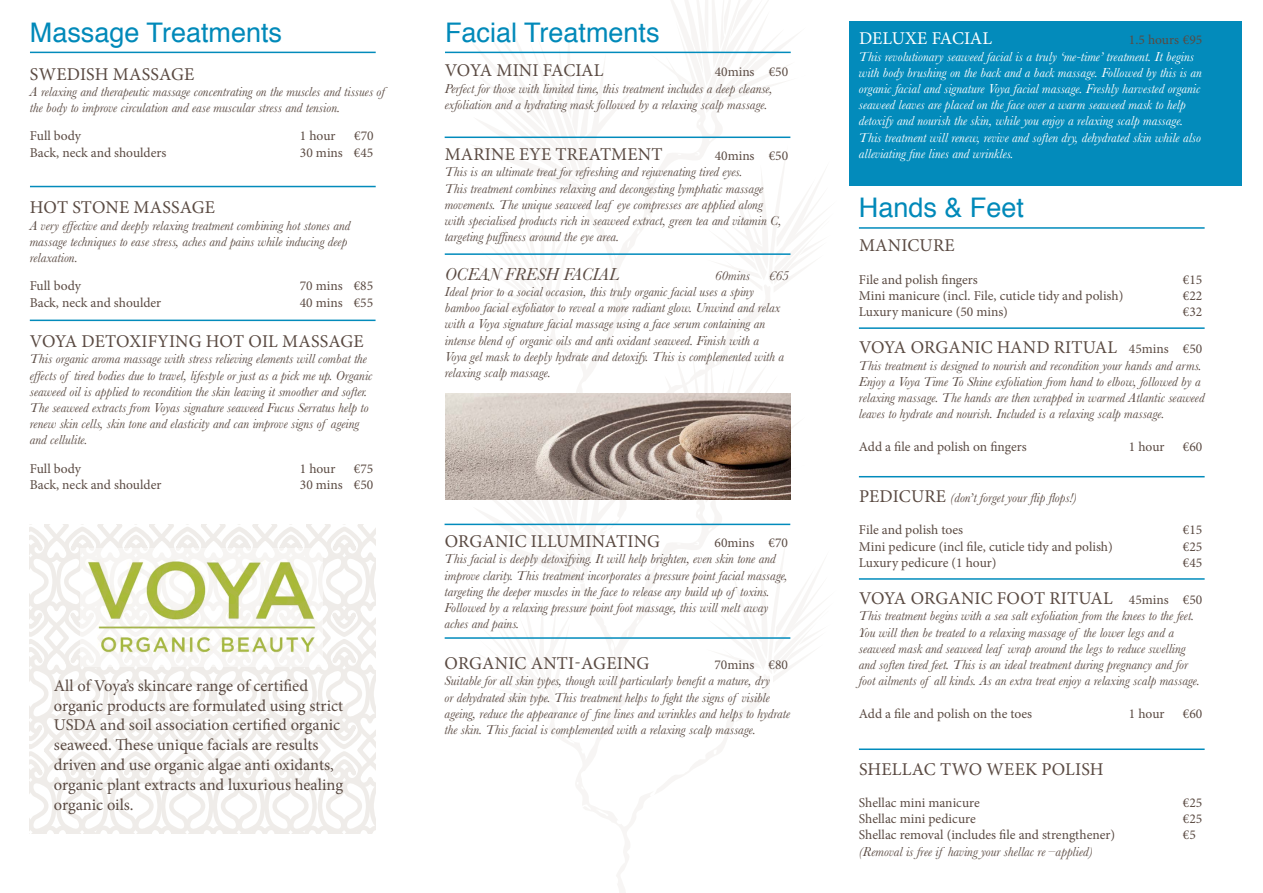
<style>
.page{position:relative;width:1263px;height:893px;background:#fff}
.page>*{position:absolute;margin:0;border:0;box-sizing:border-box;transform-origin:0 0}
.t1{font:27px "Helvetica";color:#0189b9}
.t2{font:18px "Minion Pro";letter-spacing:.01em;color:#5a4a42}
.t3{font:italic 18px "Baskerville";color:#5a4a42}
.t4{font:18px "Minion Pro";letter-spacing:-.02em;color:#5a4a42}
.t5{font:18px "Minion Pro";letter-spacing:.005em;color:#fff}
.t6{font:16.5px/19.8px "Minion Pro";color:#5a4a42}
.t7{font:italic 13.5px/16.2px "Baskerville";color:#5a4a42}
.t8{font:13.5px "Minion Pro";color:#5a4a42}
.t9{font:italic 13.5px/16.2px "Baskerville";color:#fff}
.s1{font-size:13.5px}
.s2{font-family:"Minion Pro";font-style:normal;font-size:18px}
</style>
<div class="page">
<svg style="left:724px;top:549px;width:100px;height:197px"></svg>
<svg style="left:549px;top:526px;width:175px;height:367px"></svg>
<svg style="left:482px;top:591px;width:93px;height:114px"></svg>
<svg style="left:648px;top:0;width:148px;height:108px"></svg>
<svg style="left:724px;top:157px;width:101px;height:272px"></svg>
<svg style="left:549px;top:108px;width:175px;height:418px"></svg>
<svg style="left:482px;top:202px;width:93px;height:113px"></svg>
<svg style="left:470px;top:29px;width:165px;height:165px"></svg>
<svg style="left:469px;top:500px;width:166px;height:84px"></svg>
<div style="left:849px;top:21px;width:393px;height:165px;background:#038bbb"></div>
<hr style="left:30px;top:52px;width:346px;height:1px;background:#038bbb">
<hr style="left:30px;top:186px;width:346px;height:1px;background:#038bbb">
<hr style="left:30px;top:320px;width:346px;height:1px;background:#038bbb">
<hr style="left:445px;top:52px;width:346px;height:1px;background:#018bbc">
<hr style="left:859px;top:227px;width:345px;height:2px;background:#018bbc">
<hr style="left:445px;top:137px;width:345px;height:1px;background:#018bbc">
<hr style="left:445px;top:253px;width:345px;height:2px;background:#018bbc">
<hr style="left:445px;top:524px;width:345px;height:1px;background:#018bbc">
<hr style="left:445px;top:637px;width:345px;height:2px;background:#018bbc">
<svg style="left:30px;top:524px;width:345px;height:309px"></svg>
<hr style="left:859px;top:327px;width:345px;height:2px;background:#018bbc">
<hr style="left:859px;top:476px;width:345px;height:1px;background:#018bbc">
<hr style="left:859px;top:578px;width:345px;height:2px;background:#018bbc">
<hr style="left:859px;top:748px;width:345px;height:2px;background:#018bbc">
<img style="left:81px;top:548px;width:241px;height:118px">
<img style="left:445px;top:393px;width:346px;height:107px">
<h1 class="t1" style="left:30px;top:11px;width:254px">Massage Treatments</h1>
<h2 class="t2" style="left:30px;top:62px;width:166px">SWEDISH MASSAGE</h2>
<p class="t7" style="left:30px;top:83px;width:357px">A relaxing and therapeutic massage concentrating on the muscles and tissues of the body to improve circulation and ease muscular stress and tension.</p>
<p class="t8" style="left:30px;top:127px;width:53px">Full body</p>
<p class="t8" style="left:300px;top:127px;width:37px">1 hour</p>
<p class="t8" style="left:354px;top:127px;width:21px">€70</p>
<p class="t8" style="left:30px;top:143px;width:138px">Back, neck and shoulders</p>
<p class="t8" style="left:300px;top:143px;width:75px">30 mins €45</p>
<h2 class="t2" style="left:30px;top:196px;width:187px">HOT STONE MASSAGE</h2>
<p class="t7" style="left:30px;top:217px;width:322px">A very effective and deeply relaxing treatment combining hot stones and massage techniques to ease stress, aches and pains while inducing deep relaxation.</p>
<p class="t8" style="left:30px;top:277px;width:53px">Full body</p>
<p class="t8" style="left:300px;top:277px;width:75px">70 mins €85</p>
<p class="t8" style="left:30px;top:293px;width:133px">Back, neck and shoulder</p>
<p class="t8" style="left:300px;top:293px;width:75px">40 mins €55</p>
<h2 class="t2" style="left:30px;top:329px;width:335px">VOYA DETOXIFYING HOT OIL MASSAGE</h2>
<p class="t7" style="left:30px;top:351px;width:344px">This organic aroma massage with stress relieving elements will combat the effects of tired bodies due to travel, lifestyle or just as a pick me up. Organic seaweed oil is applied to recondition the skin leaving it smoother and softer.<br>The seaweed extracts from Voyas signature seaweed Fucus Serratus help to renew skin cells, skin tone and elasticity and can improve signs of ageing and cellulite.</p>
<p class="t8" style="left:30px;top:459px;width:53px">Full body</p>
<p class="t8" style="left:300px;top:459px;width:37px">1 hour</p>
<p class="t8" style="left:354px;top:459px;width:21px">€75</p>
<p class="t8" style="left:30px;top:476px;width:133px">Back, neck and shoulder</p>
<p class="t8" style="left:300px;top:476px;width:75px">30 mins €50</p>
<p class="t6" style="left:54px;top:676px;width:291px">All of Voya’s skincare range of certified organic products are formulated using strict USDA and soil association certified organic seaweed. These unique facials are results driven and use organic algae anti oxidants, organic plant extracts and luxurious healing organic oils.</p>
<h1 class="t1" style="left:445px;top:11px;width:216px">Facial Treatments</h1>
<h2 class="t4" style="left:445px;top:59px;width:160px">VOYA MINI FACIAL</h2>
<p class="t8" style="left:715px;top:63px;width:75px">40mins €50</p>
<p class="t7" style="left:445px;top:80px;width:330px">Perfect for those with limited time, this treatment includes a deep cleanse, exfoliation and a hydrating mask followed by a relaxing scalp massage.</p>
<h2 class="t2" style="left:445px;top:142px;width:219px">MARINE EYE TREATMENT</h2>
<p class="t8" style="left:715px;top:147px;width:75px">40mins €50</p>
<p class="t7" style="left:445px;top:164px;width:338px">This is an ultimate treat for refreshing and rejuvenating tired eyes.<br>This treatment combines relaxing and decongesting lymphatic massage movements. The unique seaweed leaf eye compresses are applied along with specialised products rich in seaweed extract, green tea and vitamin C, targeting puffiness around the eye area.</p>
<h2 class="t3" style="left:445px;top:262px;width:176px">OCEAN FRESH FACIAL</h2>
<p class="t7" style="left:715px;top:267px;width:37px">60mins</p>
<p class="t7" style="left:769px;top:267px;width:22px">€65</p>
<p class="t7" style="left:445px;top:284px;width:341px">Ideal prior to a social occasion, this truly organic facial uses a spiny bamboo facial exfoliator to reveal a more radiant glow. Unwind and relax with a Voya signature facial massage using a face serum containing an intense blend of organic oils and anti oxidant seaweed. Finish with a Voya gel mask to deeply hydrate and detoxify. This is complemented with a relaxing scalp massage.</p>
<h2 class="t2" style="left:445px;top:529px;width:217px">ORGANIC ILLUMINATING</h2>
<p class="t8" style="left:715px;top:534px;width:75px">60mins €70</p>
<p class="t7" style="left:445px;top:551px;width:345px">This facial is deeply detoxifying. It will help brighten, even skin tone and improve clarity. This treatment incorporates a pressure point facial massage, targeting the deeper muscles in the face to release any build up of toxins.<br>Followed by a relaxing pressure point foot massage, this will melt away aches and pains.</p>
<h2 class="t2" style="left:445px;top:651px;width:206px">ORGANIC ANTI-AGEING</h2>
<p class="t8" style="left:714px;top:656px;width:75px">70mins €80</p>
<p class="t7" style="left:444px;top:673px;width:347px">Suitable for all skin types, though will particularly benefit a mature, dry<br>or dehydrated skin type. This treatment helps to fight the signs of visible ageing, reduce the appearance of fine lines and wrinkles and helps to hydrate the skin. This facial is complemented with a relaxing scalp massage.</p>
<h2 class="t5" style="left:859px;top:27px;width:135px">DELUXE FACIAL</h2>
<p class="t8" style="left:1129px;top:31px;width:75px">1.5 hours €95</p>
<p class="t9" style="left:859px;top:48px;width:345px">This revolutionary seaweed facial is a truly ‘me-time’ treatment. It begins with body brushing on the back and a back massage. Followed by this is an organic facial and signature Voya facial massage. Freshly harvested organic seaweed leaves are placed on the face over a warm seaweed mask to help detoxify and nourish the skin, while you enjoy a relaxing scalp massage.<br>This treatment will renew, revive and soften dry, dehydrated skin while also alleviating fine lines and wrinkles.</p>
<h1 class="t1" style="left:859px;top:187px;width:167px">Hands &amp; Feet</h1>
<h2 class="t2" style="left:859px;top:234px;width:97px">MANICURE</h2>
<p class="t8" style="left:859px;top:270px;width:120px">File and polish fingers</p>
<p class="t8" style="left:1183px;top:270px;width:21px">€15</p>
<p class="t8" style="left:859px;top:287px;width:266px">Mini manicure (incl. File, cuticle tidy and polish)</p>
<p class="t8" style="left:1183px;top:287px;width:21px">€22</p>
<p class="t8" style="left:859px;top:303px;width:151px">Luxury manicure (50 mins)</p>
<p class="t8" style="left:1183px;top:303px;width:21px">€32</p>
<h2 class="t2" style="left:859px;top:336px;width:345px">VOYA ORGANIC HAND RITUAL <span class="s1">45mins €50</span></h2>
<p class="t7" style="left:859px;top:357px;width:347px">This treatment is designed to nourish and recondition your hands and arms.<br>Enjoy a Voya Time To Shine exfoliation from hand to elbow, followed by a relaxing massage. The hands are then wrapped in warmed Atlantic seaweed leaves to hydrate and nourish. Included is a relaxing scalp massage.</p>
<p class="t8" style="left:859px;top:437px;width:169px">Add a file and polish on fingers</p>
<p class="t8" style="left:1129px;top:437px;width:37px">1 hour</p>
<p class="t8" style="left:1183px;top:437px;width:21px">€60</p>
<p class="t7" style="left:859px;top:489px;width:220px"><span class="s2">PEDICURE</span> (don’t forget your flip flops!)</p>
<p class="t8" style="left:859px;top:521px;width:106px">File and polish toes</p>
<p class="t8" style="left:1183px;top:521px;width:21px">€15</p>
<p class="t8" style="left:859px;top:537px;width:255px">Mini pedicure (incl file, cuticle tidy and polish)</p>
<p class="t8" style="left:1183px;top:537px;width:21px">€25</p>
<p class="t8" style="left:859px;top:553px;width:139px">Luxury pedicure (1 hour)</p>
<p class="t8" style="left:1183px;top:553px;width:21px">€45</p>
<h2 class="t2" style="left:859px;top:586px;width:345px">VOYA ORGANIC FOOT RITUAL <span class="s1">45mins €50</span></h2>
<p class="t7" style="left:859px;top:608px;width:343px">This treatment begins with a sea salt exfoliation from the knees to the feet.<br>You will then be treated to a relaxing massage of the lower legs and a seaweed mask and seaweed leaf wrap around the legs to reduce swelling and soften tired feet. This is an ideal treatment during pregnancy and for foot ailments of all kinds. As an extra treat enjoy a relaxing scalp massage.</p>
<p class="t8" style="left:859px;top:704px;width:175px">Add a file and polish on the toes</p>
<p class="t8" style="left:1129px;top:704px;width:37px">1 hour</p>
<p class="t8" style="left:1183px;top:704px;width:21px">€60</p>
<h2 class="t2" style="left:859px;top:757px;width:246px">SHELLAC TWO WEEK POLISH</h2>
<p class="t8" style="left:859px;top:794px;width:122px">Shellac mini manicure</p>
<p class="t8" style="left:1183px;top:794px;width:21px">€25</p>
<p class="t8" style="left:859px;top:810px;width:118px">Shellac mini pedicure</p>
<p class="t8" style="left:1183px;top:810px;width:21px">€25</p>
<p class="t8" style="left:859px;top:826px;width:258px">Shellac removal (includes file and strengthener)</p>
<p class="t8" style="left:1183px;top:826px;width:14px">€5</p>
<p class="t7" style="left:859px;top:843px;width:235px">(Removal is free if having your shellac re –applied)</p>
</div>
